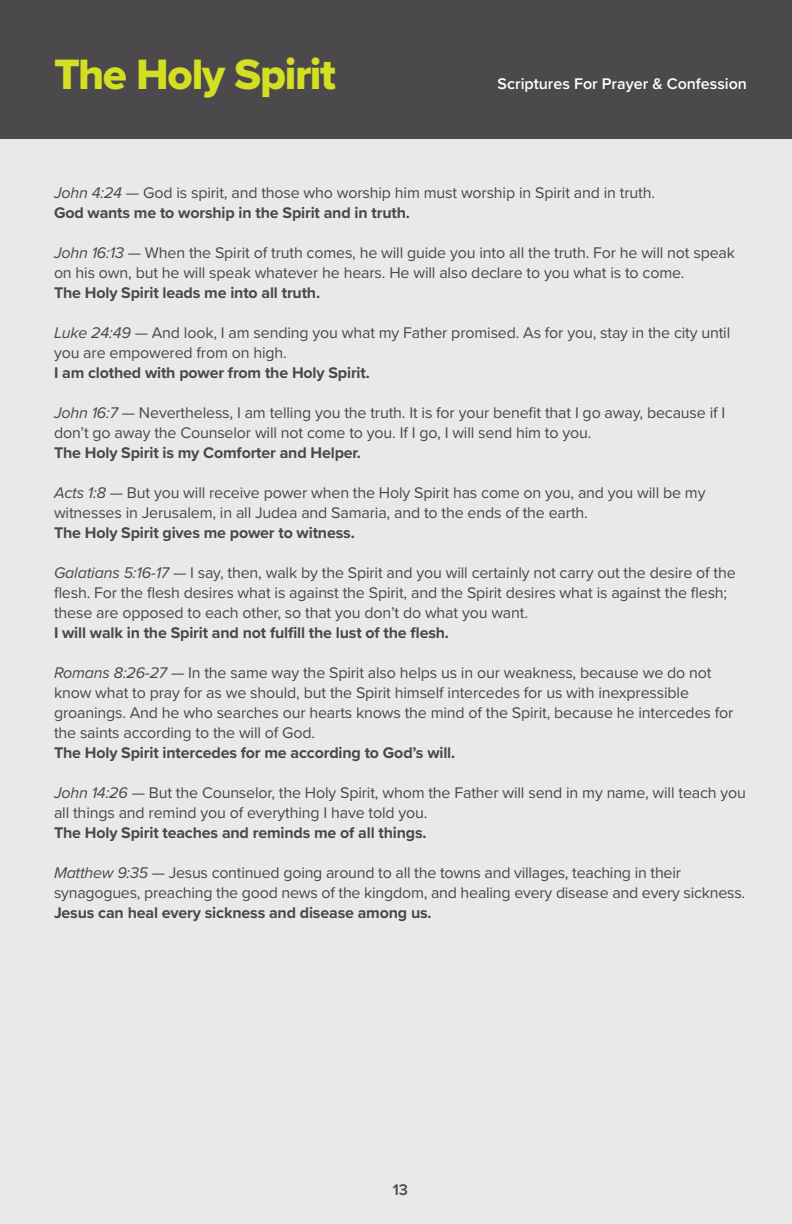
<style>
.page{position:relative;width:792px;height:1224px;background:#e9e9e9}
.page>*{position:absolute;margin:0;border:0;box-sizing:border-box;transform-origin:0 0}
.t1{font:44px "Proxima Nova Extrabld";letter-spacing:-.03em;color:#d4de23}
.t2{font:16px/20px "Proxima Nova";letter-spacing:-.01em;color:#4a494a}
.t3{font:700 16px "Proxima Nova";letter-spacing:-.01em;color:#4a494a}
.t4{font:600 16px "Proxima Nova";color:#fff}
.t5{font:600 16px "Proxima Nova";color:#4a494a}
.s1{font-style:italic}
</style>
<div class="page">
<div style="left:0;top:0;width:792px;height:138px;background:#4b494b"></div>
<p class="t1" style="left:54px;top:41px;width:284px">The Holy Spirit</p>
<p class="t4" style="left:498px;top:72px;width:251px">Scriptures For Prayer &amp; Confession</p>
<p class="t2" style="left:54px;top:182px;width:603px"><span class="s1">John 4:24</span> — God is spirit, and those who worship him must worship in Spirit and in truth.</p>
<p class="t3" style="left:54px;top:201px;width:357px">God wants me to worship in the Spirit and in truth.</p>
<p class="t2" style="left:54px;top:242px;width:683px"><span class="s1">John 16:13</span> — When the Spirit of truth comes, he will guide you into all the truth. For he will not speak on his own, but he will speak whatever he hears. He will also declare to you what is to come.</p>
<p class="t3" style="left:54px;top:281px;width:268px">The Holy Spirit leads me into all truth.</p>
<p class="t2" style="left:54px;top:322px;width:678px"><span class="s1">Luke 24:49</span> — And look, I am sending you what my Father promised. As for you, stay in the city until you are empowered from on high.</p>
<p class="t3" style="left:54px;top:361px;width:317px">I am clothed with power from the Holy Spirit.</p>
<p class="t2" style="left:54px;top:402px;width:673px"><span class="s1">John 16:7</span> — Nevertheless, I am telling you the truth. It is for your benefit that I go away, because if I don’t go away the Counselor will not come to you. If I go, I will send him to you.</p>
<p class="t3" style="left:54px;top:441px;width:308px">The Holy Spirit is my Comforter and Helper.</p>
<p class="t2" style="left:54px;top:482px;width:653px"><span class="s1">Acts 1:8</span> — But you will receive power when the Holy Spirit has come on you, and you will be my witnesses in Jerusalem, in all Judea and Samaria, and to the ends of the earth.</p>
<p class="t3" style="left:54px;top:521px;width:302px">The Holy Spirit gives me power to witness.</p>
<p class="t2" style="left:54px;top:562px;width:683px"><span class="s1">Galatians 5:16-17</span> — I say, then, walk by the Spirit and you will certainly not carry out the desire of the flesh. For the flesh desires what is against the Spirit, and the Spirit desires what is against the flesh; these are opposed to each other, so that you don’t do what you want.</p>
<p class="t3" style="left:54px;top:621px;width:397px">I will walk in the Spirit and not fulfill the lust of the flesh.</p>
<p class="t2" style="left:54px;top:662px;width:681px"><span class="s1">Romans 8:26-27</span> — In the same way the Spirit also helps us in our weakness, because we do not know what to pray for as we should, but the Spirit himself intercedes for us with inexpressible groanings. And he who searches our hearts knows the mind of the Spirit, because he intercedes for the saints according to the will of God.</p>
<p class="t3" style="left:54px;top:741px;width:403px">The Holy Spirit intercedes for me according to God’s will.</p>
<p class="t2" style="left:54px;top:782px;width:694px"><span class="s1">John 14:26</span> — But the Counselor, the Holy Spirit, whom the Father will send in my name, will teach you all things and remind you of everything I have told you.</p>
<p class="t3" style="left:54px;top:821px;width:374px">The Holy Spirit teaches and reminds me of all things.</p>
<p class="t2" style="left:54px;top:862px;width:693px"><span class="s1">Matthew 9:35</span> — Jesus continued going around to all the towns and villages, teaching in their synagogues, preaching the good news of the kingdom, and healing every disease and every sickness.</p>
<p class="t3" style="left:54px;top:901px;width:379px">Jesus can heal every sickness and disease among us.</p>
<p class="t5" style="left:393px;top:1178px;width:17px">13</p>
</div>
